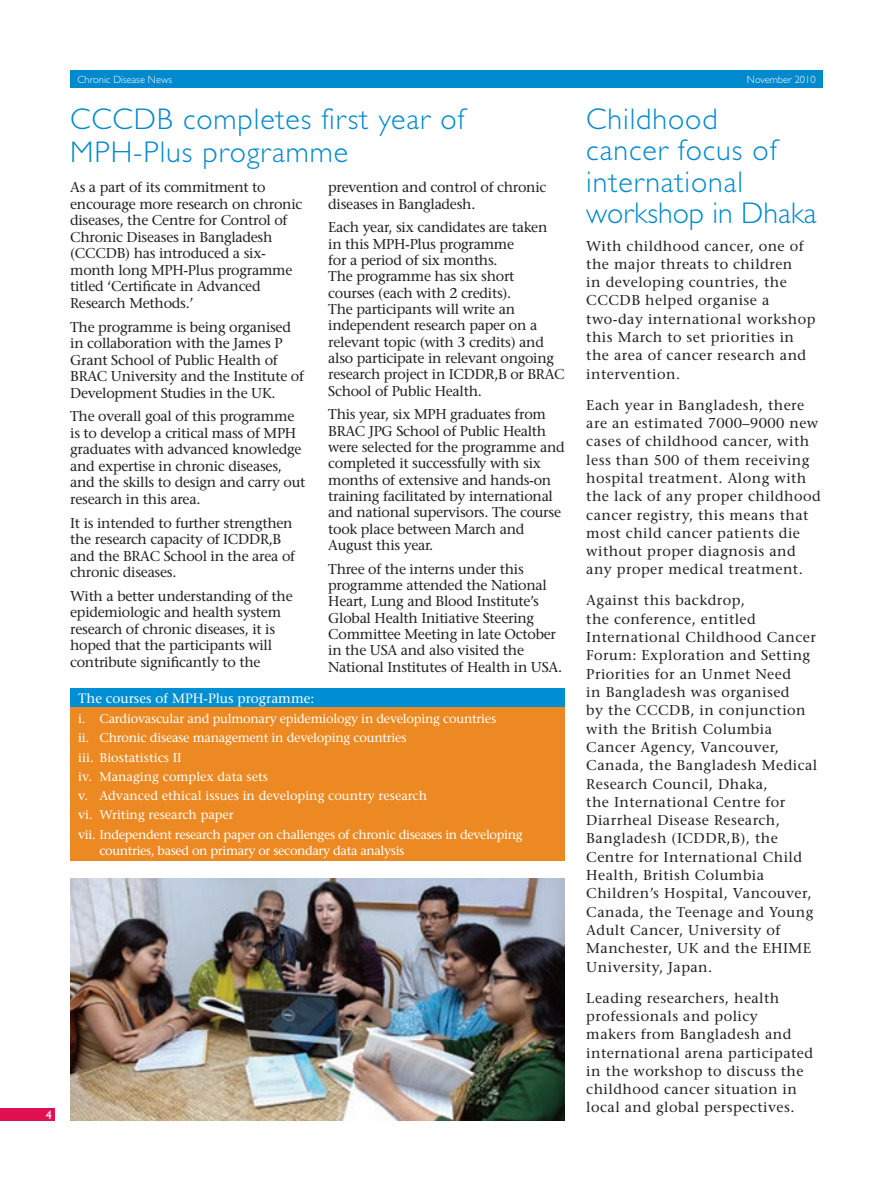
<style>
.page{position:relative;width:893px;height:1191px;background:#fff}
.page>*{position:absolute;margin:0;border:0;box-sizing:border-box;transform-origin:0 0}
.Story_Heading{font:300 30px/31.5px "Gill Sans Std";letter-spacing:.03em;color:#0089cc}
.Body_text{font:500 14.25px/16.4px "Stone Serif Std";letter-spacing:-.02em;color:#231f20}
.Body_text-2{font:500 14.25px/18.3px "Stone Serif Std";letter-spacing:.03em;color:#231f20}
.Body_text-3{font:500 13.5px "Stone Serif Std";color:#fff}
.Ref{font:500 12.75px/16.5px "Stone Serif Std";letter-spacing:-.02em;color:#fff}
.Ref-2{font:500 12.75px "Stone Serif Std";color:#fff}
.t1{font:12px "Gill Sans Std";color:#fff}
.t2{font:300 10.5px "Gill Sans Std";color:#fff}
</style>
<div class="page">
<div style="left:71px;top:70px;width:752px;height:17px;background:#0089cc"></div>
<div style="left:0;top:1108px;width:55px;height:12px;background:#e11151"></div>
<img style="left:70px;top:878px;width:495px;height:242px">
<div style="left:70px;top:688px;width:495px;height:20px;background:#008fd5"></div>
<div style="left:70px;top:708px;width:495px;height:153px;background:#ec8922"></div>
<p class="t1" style="left:46px;top:1108px;width:8px">4</p>
<p class="t2" style="left:77px;top:74px;width:96px">Chronic Disease News</p>
<p class="t2" style="left:747px;top:74px;width:70px">November 2010</p>
<p class="Story_Heading" style="left:70px;top:102px;width:396px;line-height:33px">CCCDB completes first year of<br>MPH-Plus programme</p>
<p class="Body_text" style="left:70px;top:179px;width:234px">As a part of its commitment to encourage more research on chronic diseases, the Centre for Control of<br>Chronic Diseases in Bangladesh (CCCDB) has introduced a six&shy;month long MPH-Plus programme titled ‘Certificate in Advanced<br>Research Methods.’</p>
<p class="Body_text" style="left:70px;top:318px;width:235px">The programme is being organised in collaboration with the James P Grant School of Public Health of BRAC University and the Institute of Development Studies in the UK.</p>
<p class="Body_text" style="left:70px;top:408px;width:237px">The overall goal of this programme is to develop a critical mass of MPH graduates with advanced knowledge and expertise in chronic diseases, and the skills to design and carry out research in this area.</p>
<p class="Body_text" style="left:70px;top:514px;width:226px">It is intended to further strengthen the research capacity of ICDDR,B and the BRAC School in the area of chronic diseases.</p>
<p class="Body_text" style="left:70px;top:587px;width:224px">With a better understanding of the epidemiologic and health system research of chronic diseases, it is hoped that the participants will contribute significantly to the</p>
<p class="Body_text-3" style="left:78px;top:690px;width:238px">The courses of MPH-Plus programme:</p>
<p class="Ref" style="left:78px;top:710px;width:419px">i. Cardiovascular and pulmonary epidemiology in developing countries</p>
<p class="Ref" style="left:78px;top:729px;width:330px">ii. Chronic disease management in developing countries</p>
<p class="Ref-2" style="left:78px;top:749px;width:105px">iii. Biostatistics II</p>
<p class="Ref-2" style="left:78px;top:768px;width:191px">iv. Managing complex data sets</p>
<p class="Ref-2" style="left:78px;top:788px;width:350px">v. Advanced ethical issues in developing country research</p>
<p class="Ref-2" style="left:78px;top:807px;width:157px">vi. Writing research paper</p>
<p class="Ref" style="left:99px;top:826px;width:425px;text-indent:-21px">vii. Independent research paper on challenges of chronic diseases in developing countries, based on primary or secondary data analysis</p>
<p class="Body_text" style="left:328px;top:179px;width:220px">prevention and control of chronic diseases in Bangladesh.</p>
<p class="Body_text" style="left:328px;top:219px;width:238px">Each year, six candidates are taken<br>in this MPH-Plus programme<br>for a period of six months.<br>The programme has six short<br>courses (each with 2 credits).<br>The participants will write an independent research paper on a relevant topic (with 3 credits) and also participate in relevant ongoing research project in ICDDR,B or BRAC<br>School of Public Health.</p>
<p class="Body_text" style="left:328px;top:406px;width:238px">This year, six MPH graduates from<br>BRAC JPG School of Public Health were selected for the programme and completed it successfully with six months of extensive and hands-on training facilitated by international and national supervisors. The course took place between March and<br>August this year.</p>
<p class="Body_text" style="left:328px;top:560px;width:235px">Three of the interns under this programme attended the National Heart, Lung and Blood Institute’s Global Health Initiative Steering Committee Meeting in late October in the USA and also visited the National Institutes of Health in USA.</p>
<p class="Story_Heading" style="left:586px;top:103px;width:232px">Childhood<br>cancer focus of international workshop in Dhaka</p>
<p class="Body_text-2" style="left:586px;top:236px;width:231px">With childhood cancer, one of the major threats to children<br>in developing countries, the<br>CCCDB helped organise a two-day international workshop this March to set priorities in the area of cancer research and intervention.</p>
<p class="Body_text-2" style="left:586px;top:395px;width:236px">Each year in Bangladesh, there are an estimated 7000–9000 new cases of childhood cancer, with less than 500 of them receiving hospital treatment. Along with the lack of any proper childhood cancer registry, this means that most child cancer patients die without proper diagnosis and any proper medical treatment.</p>
<p class="Body_text-2" style="left:586px;top:591px;width:233px">Against this backdrop,<br>the conference, entitled<br>International Childhood Cancer<br>Forum: Exploration and Setting<br>Priorities for an Unmet Need<br>in Bangladesh was organised<br>by the CCCDB, in conjunction with the British Columbia<br>Cancer Agency, Vancouver,<br>Canada, the Bangladesh Medical<br>Research Council, Dhaka,<br>the International Centre for<br>Diarrheal Disease Research,<br>Bangladesh (ICDDR,B), the<br>Centre for International Child<br>Health, British Columbia<br>Children’s Hospital, Vancouver,<br>Canada, the Teenage and Young<br>Adult Cancer, University of<br>Manchester, UK and the EHIME<br>University, Japan.</p>
<p class="Body_text-2" style="left:586px;top:988px;width:228px">Leading researchers, health professionals and policy<br>makers from Bangladesh and international arena participated in the workshop to discuss the childhood cancer situation in local and global perspectives.</p>
</div>
